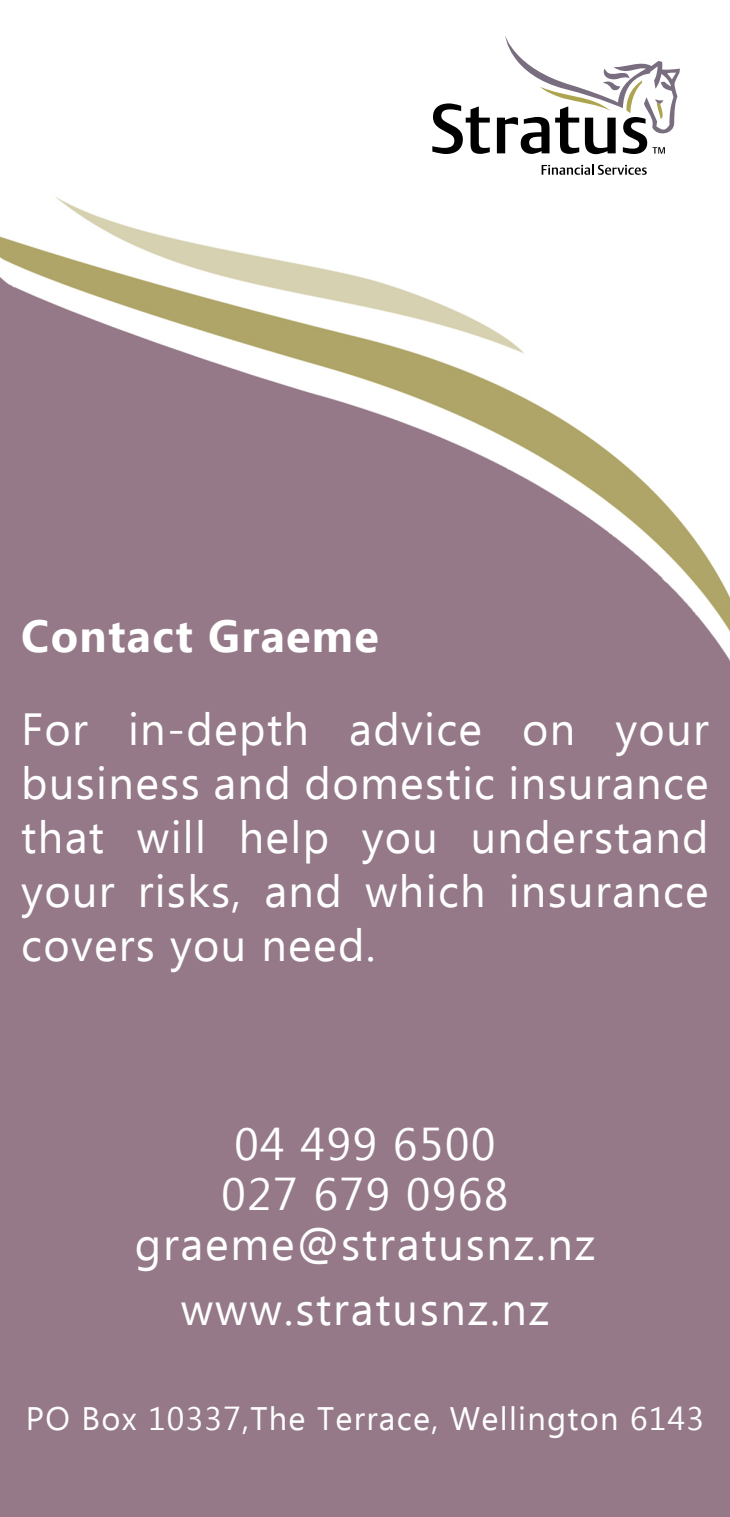
<style>
.page{position:relative;width:730px;height:1517px;background:#fff}
.page>*{position:absolute;margin:0;border:0;box-sizing:border-box;transform-origin:0 0}
.t1{font:45px/54px "Ebrima";letter-spacing:.03em;color:#fff;text-align:justify}
.t2{font:700 45px "Ebrima";letter-spacing:.03em;color:#fff}
.t3{font:32.5px "Ebrima";letter-spacing:.04em;color:#fff}
</style>
<div class="page">
<img style="left:0;top:118px;width:730px;height:1399px">
<svg style="left:432px;top:103px;width:58px;height:51px"></svg>
<svg style="left:542px;top:164px;width:105px;height:11px"></svg>
<svg style="left:497px;top:36px;width:183px;height:118px"></svg>
<p class="t2" style="left:21px;top:603px;width:359px">Contact Graeme</p>
<p class="t1" style="left:21px;top:705px;width:689px">For in-depth advice on your business and domestic insurance that will help you understand your risks, and which insurance covers you need.</p>
<p class="t1" style="left:135px;top:1122px;width:462px;line-height:50px;text-align:center">04 499 6500<br>027 679 0968 graeme@stratusnz.nz</p>
<p class="t1" style="left:181px;top:1285px;width:370px">www.stratusnz.nz</p>
<p class="t3" style="left:26px;top:1395px;width:680px">PO Box 10337,The Terrace, Wellington 6143</p>
</div>
